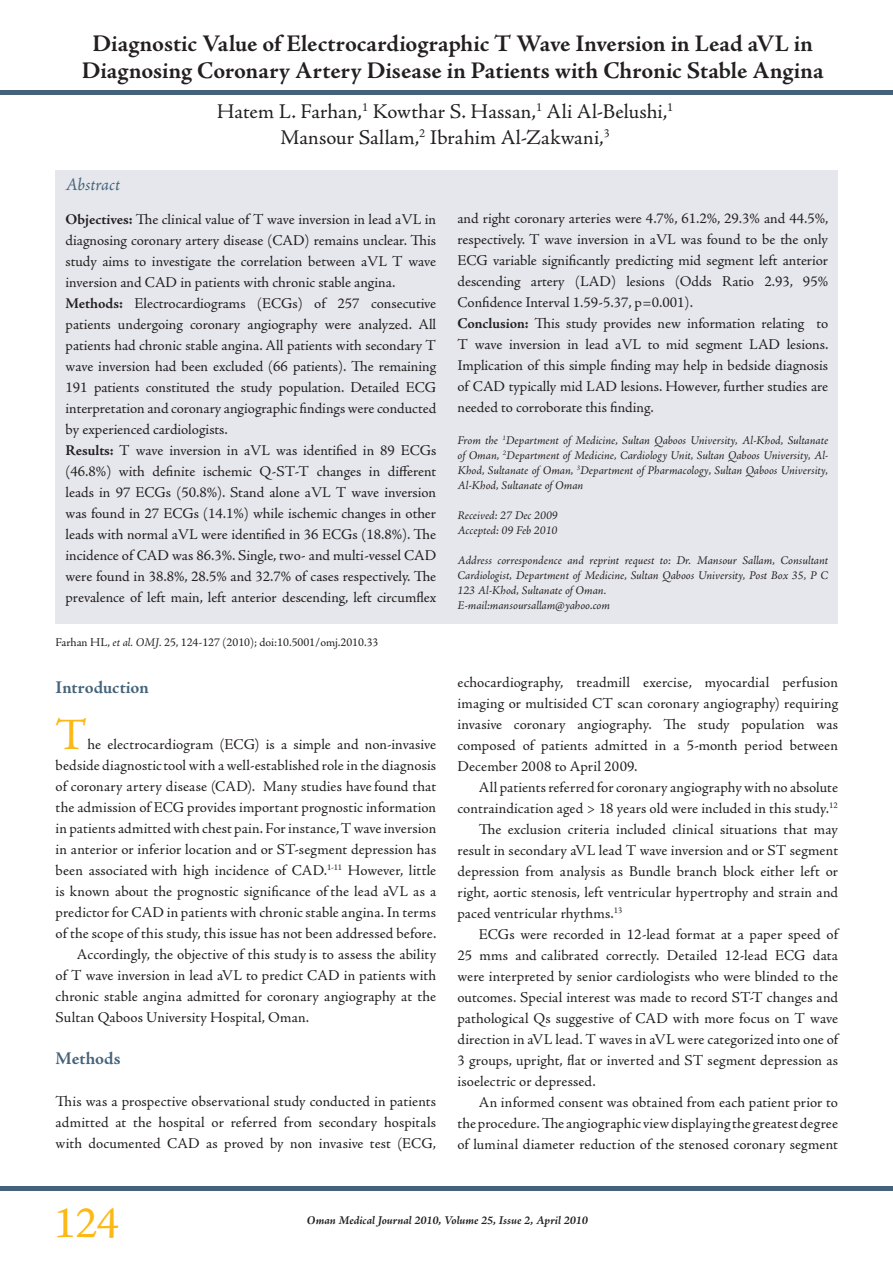
<style>
.page{position:relative;width:893px;height:1263px;background:#fff}
.page>*{position:absolute;margin:0;border:0;box-sizing:border-box;transform-origin:0 0}
.Normal__Web{font:45px "Adobe Jenson Pro";color:#fcb814}
.t1{font:700 24px/27px "Adobe Jenson Pro";color:#231f20;text-align:center}
.t2{font:21px "Adobe Jenson Pro";letter-spacing:.005em;color:#231f20}
.Normal__Web-2{font:700 18px "Adobe Jenson Pro";letter-spacing:-.005em;color:#44637a}
._2{font:italic 18px "Adobe Jenson Pro";letter-spacing:-.005em;color:#44637a}
.Normal__Web-3{font:15px/21px "Adobe Jenson Pro";color:#231f20;text-align:justify}
.t3{font:italic 12px/15px "Adobe Jenson Pro";letter-spacing:-.005em;color:#231f20;text-align:justify}
.t4{font:12px "Adobe Jenson Pro";color:#231f20}
.t5{font:italic 700 12px "Adobe Jenson Pro";color:#231f20}
.s1{font-weight:700}
.s2{font-style:italic}
</style>
<div class="page">
<hr style="left:0;top:90px;width:893px;height:4px;background:#44637a">
<div style="left:0;top:1186px;width:893px;height:5px;background:#44637a"></div>
<div style="left:55px;top:170px;width:783px;height:453px;background:#e6e7ec"></div>
<p class="t1" style="left:82px;top:31px;width:744px">Diagnostic Value of Electrocardiographic T Wave Inversion in Lead aVL in<br>Diagnosing Coronary Artery Disease in Patients with Chronic Stable Angina</p>
<p class="t2" style="left:217px;top:100px;width:458px">Hatem L. Farhan,<sup>1</sup> Kowthar S. Hassan,<sup>1</sup> Ali Al-Belushi,<sup>1</sup></p>
<p class="t2" style="left:280px;top:125px;width:331px">Mansour Sallam,<sup>2</sup> Ibrahim Al-Zakwani,<sup>3</sup></p>
<p class="_2" style="left:66px;top:174px;width:56px">Abstract</p>
<p class="Normal__Web-3" style="left:66px;top:209px;width:372px"><span class="s1">Objectives:</span> The clinical value of T wave inversion in lead aVL in diagnosing coronary artery disease (CAD) remains unclear. This study aims to investigate the correlation between aVL T wave inversion and CAD in patients with chronic stable angina.</p>
<p class="Normal__Web-3" style="left:66px;top:293px;width:372px"><span class="s1">Methods:</span> Electrocardiograms (ECGs) of 257 consecutive patients undergoing coronary angiography were analyzed. All patients had chronic stable angina. All patients with secondary T wave inversion had been excluded (66 patients). The remaining 191 patients constituted the study population. Detailed ECG interpretation and coronary angiographic findings were conducted by experienced cardiologists.</p>
<p class="Normal__Web-3" style="left:66px;top:440px;width:372px"><span class="s1">Results:</span> T wave inversion in aVL was identified in 89 ECGs (46.8%) with definite ischemic Q-ST-T changes in different leads in 97 ECGs (50.8%). Stand alone aVL T wave inversion was found in 27 ECGs (14.1%) while ischemic changes in other leads with normal aVL were identified in 36 ECGs (18.8%). The incidence of CAD was 86.3%. Single, two- and multi-vessel CAD were found in 38.8%, 28.5% and 32.7% of cases respectively. The prevalence of left main, left anterior descending, left circumflex</p>
<p class="t4" style="left:56px;top:635px;width:324px">Farhan HL, <span class="s2">et al. OMJ.</span> 25, 124-127 (2010); doi:10.5001/omj.2010.33</p>
<p class="Normal__Web-2" style="left:56px;top:677px;width:95px">Introduction</p>
<p class="Normal__Web" style="left:56px;top:709px;width:33px">T</p>
<p class="Normal__Web-3" style="left:56px;top:734px;width:382px;text-indent:32px">he electrocardiogram (ECG) is a simple and non-invasive bedside diagnostictool with a well-established role in the diagnosis of coronary artery disease (CAD). Many studies havefound that the admission of ECG provides important prognostic information in patients admitted with chest pain. For instance,T wave inversion in anterior or inferior location and or ST-segment depression has been associated with high incidence of CAD.<sup>1-11</sup> However, little is known about the prognostic significance of the lead aVL as a predictor for CAD in patients with chronic stable angina. In terms of the scope of this study, this issue has not been addressed before.</p>
<p class="Normal__Web-3" style="left:56px;top:944px;width:382px;text-indent:21px">Accordingly, the objective of this study is to assess the ability of T wave inversion in lead aVL to predict CAD in patients with chronic stable angina admitted for coronary angiography at the Sultan Qaboos University Hospital, Oman.</p>
<p class="Normal__Web-2" style="left:56px;top:1048px;width:66px">Methods</p>
<p class="Normal__Web-3" style="left:56px;top:1091px;width:382px">This was a prospective observational study conducted in patients admitted at the hospital or referred from secondary hospitals with documented CAD as proved by non invasive test (ECG,</p>
<p class="Normal__Web-3" style="left:457px;top:208px;width:373px">and right coronary arteries were 4.7%, 61.2%, 29.3% and 44.5%, respectively. T wave inversion in aVL was found to be the only ECG variable significantly predicting mid segment left anterior descending artery (LAD) lesions (Odds Ratio 2.93, 95% Confidence Interval 1.59-5.37, p=0.001).</p>
<p class="Normal__Web-3" style="left:457px;top:313px;width:373px"><span class="s1">Conclusion:</span> This study provides new information relating to T wave inversion in lead aVL to mid segment LAD lesions.<br>Implication of this simple finding may help in bedside diagnosis of CAD typically mid LAD lesions. However, further studies are needed to corroborate this finding.</p>
<p class="t3" style="left:457px;top:433px;width:372px">From the <sup>1</sup>Department of Medicine, Sultan Qaboos University, Al-Khod, Sultanate of Oman, <sup>2</sup>Department of Medicine, Cardiology Unit, Sultan Qaboos University, Al-Khod, Sultanate of Oman, <sup>3</sup>Department of Pharmacology, Sultan Qaboos University, Al-Khod, Sultanate of Oman</p>
<p class="t3" style="left:457px;top:508px;width:102px">Received: 27 Dec 2009</p>
<p class="t3" style="left:457px;top:523px;width:101px">Accepted: 09 Feb 2010</p>
<p class="t3" style="left:457px;top:553px;width:372px">Address correspondence and reprint request to: Dr. Mansour Sallam, Consultant Cardiologist, Department of Medicine, Sultan Qaboos University, Post Box 35, P C 123 Al-Khod, Sultanate of Oman.</p>
<p class="t3" style="left:457px;top:598px;width:154px">E-mail:mansoursallam@yahoo.com</p>
<p class="Normal__Web-3" style="left:457px;top:672px;width:382px">echocardiography, treadmill exercise, myocardial perfusion imaging or multisided CT scan coronary angiography) requiring invasive coronary angiography. The study population was composed of patients admitted in a 5-month period between December 2008 to April 2009.</p>
<p class="Normal__Web-3" style="left:457px;top:777px;width:382px;text-align:right">All patients referred for coronary angiography with no absolute contraindication aged &gt; 18 years old were included in this study.<sup>12</sup></p>
<p class="Normal__Web-3" style="left:457px;top:819px;width:382px;text-indent:21px">The exclusion criteria included clinical situations that may result in secondary aVL lead T wave inversion and or ST segment depression from analysis as Bundle branch block either left or right, aortic stenosis, left ventricular hypertrophy and strain and paced ventricular rhythms.<sup>13</sup></p>
<p class="Normal__Web-3" style="left:457px;top:924px;width:382px;text-indent:21px">ECGs were recorded in 12-lead format at a paper speed of 25 mms and calibrated correctly. Detailed 12-lead ECG data were interpreted by senior cardiologists who were blinded to the outcomes. Special interest was made to record ST-T changes and pathological Qs suggestive of CAD with more focus on T wave direction in aVL lead. T waves in aVL were categorized into one of 3 groups, upright, flat or inverted and ST segment depression as isoelectric or depressed.</p>
<p class="Normal__Web-3" style="left:457px;top:1092px;width:382px;text-indent:21px">An informed consent was obtained from each patient prior to the procedure. The angiographic view displaying the greatest degree of luminal diameter reduction of the stenosed coronary segment</p>
<h1 class="Normal__Web" style="left:54px;top:1197px;width:67px">124</h1>
<p class="t5" style="left:307px;top:1214px;width:283px">Oman Medical Journal 2010, Volume 25, Issue 2, April 2010</p>
</div>
